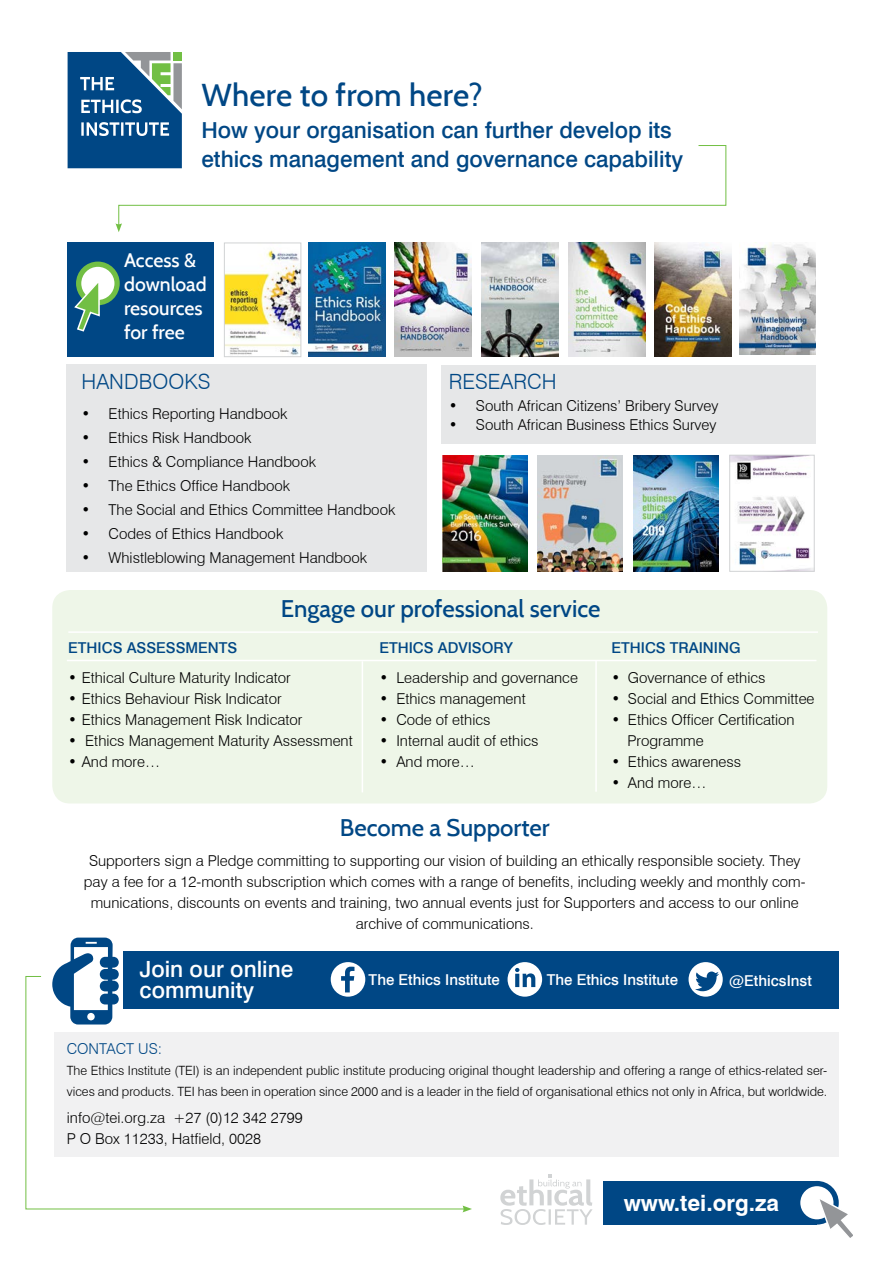
<style>
.page{position:relative;width:893px;height:1263px;background:#fff}
.page>*{position:absolute;margin:0;border:0;box-sizing:border-box;transform-origin:0 0}
.t1{font:500 31.5px "Cabin";letter-spacing:.005em;color:#004785}
.t2{font:500 24px "Cabin";color:#004785}
.t3{font:500 22.5px/28.5px "Swiss 721 BT";color:#004785}
.t4{font:500 22.5px "Swiss 721 BT";color:#fff}
.t5{font:700 22.5px "Swiss 721 BT";color:#fff}
.t6{font:300 21px "Swiss 721 BT";color:#004785}
.t7{font:500 19.5px "Cabin";color:#fff}
.t8{font:300 15px/21px "Swiss 721 BT";color:#000;text-align:center}
.Paragraph_Text_Style{font:500 15px "Swiss 721 BT";color:#fff}
.t9{font:500 15px "Swiss 721 BT";color:#004785}
.t10{font:300 15px "Swiss 721 BT";color:#004785}
.t11{font:300 12.75px/21px "Swiss 721 BT";color:#000}
</style>
<div class="page">
<div style="left:54px;top:1032px;width:785px;height:125px;background:#f1f1f2"></div>
<div style="left:604px;top:1181px;width:213px;height:44px;background:#004785"></div>
<svg style="left:798px;top:1183px;width:38px;height:39px"></svg>
<div style="left:795px;top:1181px;width:44px;height:43px;border:5px solid #004785;border-radius:50%"></div>
<svg style="left:815px;top:1194px;width:38px;height:44px"></svg>
<svg style="left:500px;top:1174px;width:93px;height:51px"></svg>
<svg style="left:68px;top:52px;width:114px;height:116px;background:#326b94"></svg>
<svg style="left:25px;top:976px;width:441px;height:234px"></svg>
<svg style="left:462px;top:1205px;width:10px;height:7px"></svg>
<div style="left:123px;top:951px;width:716px;height:57px;background:#004785"></div>
<div style="left:688px;top:962px;width:35px;height:35px;background:#fff;border-radius:50%"></div>
<svg style="left:695px;top:971px;width:24px;height:20px"></svg>
<div style="left:331px;top:962px;width:34px;height:35px;background:#fff;border-radius:50%"></div>
<svg style="left:341px;top:967px;width:13px;height:25px"></svg>
<div style="left:508px;top:962px;width:34px;height:35px;background:#fff;border-radius:50%"></div>
<svg style="left:515px;top:968px;width:20px;height:19px"></svg>
<svg style="left:52px;top:937px;width:67px;height:87px"></svg>
<div style="left:441px;top:365px;width:374px;height:78px;background:#e6e7e8"></div>
<div style="left:67px;top:365px;width:360px;height:207px;background:#e6e7e8"></div>
<div style="left:67px;top:243px;width:146px;height:114px;background:#004785"></div>
<img style="left:731px;top:457px;width:81px;height:112px">
<div style="left:729px;top:455px;width:85px;height:116px;border:1px solid #d1d3d4"></div>
<img style="left:443px;top:456px;width:84px;height:116px">
<img style="left:633px;top:455px;width:85px;height:116px">
<img style="left:538px;top:455px;width:84px;height:116px">
<img style="left:482px;top:243px;width:76px;height:114px">
<img style="left:226px;top:250px;width:73px;height:105px">
<div style="left:224px;top:243px;width:77px;height:114px;border:1px solid #d1d3d4"></div>
<img style="left:655px;top:243px;width:76px;height:114px">
<img style="left:569px;top:243px;width:76px;height:114px">
<img style="left:395px;top:243px;width:76px;height:114px">
<img style="left:309px;top:243px;width:76px;height:114px">
<svg style="left:79px;top:264px;width:38px;height:39px"></svg>
<div style="left:76px;top:262px;width:44px;height:43px;border:5px solid #72bf44;border-radius:50%"></div>
<svg style="left:74px;top:277px;width:27px;height:55px"></svg>
<div style="left:52px;top:590px;width:775px;height:213px;background:#eef6e8;border-radius:18px"></div>
<hr style="left:362px;top:661px;width:1px;height:131px;background:#fff">
<hr style="left:595px;top:660px;width:2px;height:132px;background:#fff">
<hr style="left:67px;top:660px;width:749px;height:1px;background:#fff">
<hr style="left:68px;top:631px;width:750px;height:2px;background:#fff">
<svg style="left:118px;top:145px;width:608px;height:78px"></svg>
<svg style="left:115px;top:223px;width:7px;height:9px"></svg>
<img style="left:739px;top:243px;width:76px;height:112px">
<p class="t1" style="left:201px;top:76px;width:283px">Where to from here?</p>
<p class="t3" style="left:201px;top:116px;width:483px">How your organisation can further develop its ethics management and governance capability</p>
<p class="t7" style="left:124px;top:248px;width:74px">Access &amp;</p>
<p class="t7" style="left:124px;top:272px;width:84px">download</p>
<p class="t7" style="left:124px;top:296px;width:80px">resources</p>
<p class="t7" style="left:124px;top:320px;width:62px">for free</p>
<p class="t6" style="left:82px;top:369px;width:130px">HANDBOOKS</p>
<p class="t8" style="left:82px;top:403px;width:207px">• Ethics Reporting Handbook</p>
<p class="t8" style="left:82px;top:427px;width:171px">• Ethics Risk Handbook</p>
<p class="t8" style="left:82px;top:451px;width:236px">• Ethics &amp; Compliance Handbook</p>
<p class="t8" style="left:82px;top:475px;width:210px">• The Ethics Office Handbook</p>
<p class="t8" style="left:82px;top:499px;width:315px">• The Social and Ethics Committee Handbook</p>
<p class="t8" style="left:82px;top:523px;width:203px">• Codes of Ethics Handbook</p>
<p class="t8" style="left:82px;top:547px;width:287px">• Whistleblowing Management Handbook</p>
<p class="t2" style="left:281px;top:594px;width:321px">Engage our professional service</p>
<p class="t9" style="left:68px;top:638px;width:171px">ETHICS ASSESSMENTS</p>
<p class="t8" style="left:68px;top:667px;width:224px">• Ethical Culture Maturity Indicator</p>
<p class="t8" style="left:68px;top:688px;width:215px">• Ethics Behaviour Risk Indicator</p>
<p class="t8" style="left:68px;top:709px;width:236px">• Ethics Management Risk Indicator</p>
<p class="t8" style="left:68px;top:730px;width:286px">• Ethics Management Maturity Assessment</p>
<p class="t8" style="left:68px;top:751px;width:93px">• And more…</p>
<p class="t6" style="left:449px;top:369px;width:109px">RESEARCH</p>
<p class="t8" style="left:449px;top:395px;width:271px">• South African Citizens’ Bribery Survey</p>
<p class="t8" style="left:449px;top:413px;width:269px">• South African Business Ethics Survey</p>
<p class="t9" style="left:379px;top:638px;width:135px">ETHICS ADVISORY</p>
<p class="t8" style="left:379px;top:667px;width:200px">• Leadership and governance</p>
<p class="t8" style="left:379px;top:688px;width:148px">• Ethics management</p>
<p class="t8" style="left:379px;top:709px;width:113px">• Code of ethics</p>
<p class="t8" style="left:379px;top:730px;width:161px">• Internal audit of ethics</p>
<p class="t8" style="left:379px;top:751px;width:97px">• And more…</p>
<p class="t9" style="left:611px;top:638px;width:131px">ETHICS TRAINING</p>
<p class="t8" style="left:611px;top:667px;width:156px">• Governance of ethics</p>
<p class="t8" style="left:611px;top:688px;width:205px">• Social and Ethics Committee</p>
<p class="t8" style="left:611px;top:709px;width:185px">• Ethics Officer Certification</p>
<p class="t8" style="left:627px;top:730px;width:78px">Programme</p>
<p class="t8" style="left:611px;top:751px;width:131px">• Ethics awareness</p>
<p class="t8" style="left:611px;top:772px;width:96px">• And more…</p>
<p class="t2" style="left:340px;top:813px;width:211px">Become a Supporter</p>
<p class="t8" style="left:84px;top:850px;width:723px">Supporters sign a Pledge committing to supporting our vision of building an ethically responsible society. They pay a fee for a 12-month subscription which comes with a range of benefits, including weekly and monthly com&shy;munications, discounts on events and training, two annual events just for Supporters and access to our online archive of communications.</p>
<p class="t4" style="left:140px;top:955px;width:155px">Join our online</p>
<p class="t4" style="left:140px;top:976px;width:116px">community</p>
<p class="Paragraph_Text_Style" style="left:369px;top:971px;width:133px">The Ethics Institute</p>
<p class="Paragraph_Text_Style" style="left:547px;top:971px;width:133px">The Ethics Institute</p>
<p class="Paragraph_Text_Style" style="left:729px;top:971px;width:84px">@EthicsInst</p>
<p class="t10" style="left:67px;top:1040px;width:97px">CONTACT US:</p>
<p class="t11" style="left:67px;top:1060px;width:762px">The Ethics Institute (TEI) is an independent public institute producing original thought leadership and offering a range of ethics-related ser&shy;vices and products. TEI has been in operation since 2000 and is a leader in the field of organisational ethics not only in Africa, but worldwide.</p>
<p class="t8" style="left:67px;top:1107px;width:237px">info@tei.org.za +27 (0)12 342 2799</p>
<p class="t8" style="left:67px;top:1128px;width:196px">P O Box 11233, Hatfield, 0028</p>
<p class="t5" style="left:624px;top:1189px;width:157px">www.tei.org.za</p>
</div>
